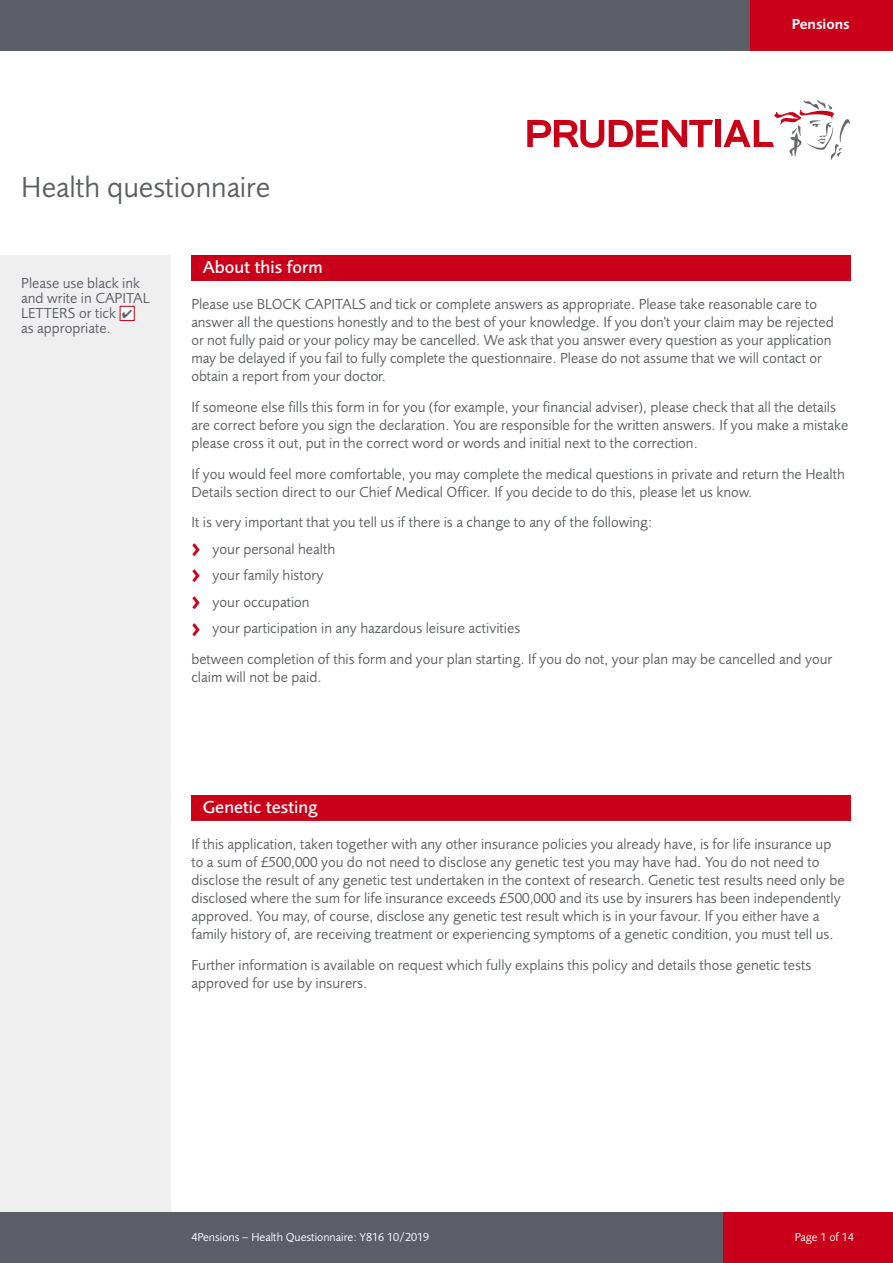
<style>
.page{position:relative;width:893px;height:1263px;background:#fff}
.page>*{position:absolute;margin:0;border:0;box-sizing:border-box;transform-origin:0 0}
.t1{font:30px "Pru Sans";color:#5b5e65}
.t2{font:500 18px "Pru Sans";color:#fff}
.t3{font:15px/18px "Pru Sans";color:#5b5e65}
.t4{font:600 15px "Pru Sans";color:#fff}
.t5{font:12px "Pru Sans";color:#fff}
.s1{font-family:"Meta";font-weight:700;font-size:21px;color:#ca001b}
</style>
<div class="page">
<div style="left:0;top:255px;width:170px;height:1008px;background:#efeff0"></div>
<div style="left:120px;top:307px;width:14px;height:13px;background:#fff"></div>
<div style="left:120px;top:306px;width:15px;height:15px;border:1px solid #ca001b"></div>
<div style="left:191px;top:255px;width:659px;height:26px;background:#ca001b"></div>
<div style="left:0;top:0;width:893px;height:51px;background:#5b5e65"></div>
<div style="left:750px;top:0;width:143px;height:51px;background:#ca001b"></div>
<div style="left:715px;top:120px;width:5px;height:27px;background:#ca0017"></div>
<svg style="left:723px;top:100px;width:127px;height:60px"></svg>
<svg style="left:527px;top:120px;width:186px;height:28px"></svg>
<div style="left:191px;top:795px;width:659px;height:26px;background:#ca001b"></div>
<div style="left:0;top:1212px;width:893px;height:51px;background:#5b5e65"></div>
<div style="left:723px;top:1212px;width:170px;height:51px;background:#ca001b"></div>
<h1 class="t1" style="left:21px;top:176px;width:251px">Health questionnaire</h1>
<p class="t2" style="left:203px;top:260px;width:121px">About this form</p>
<p class="t4" style="left:792px;top:19px;width:60px">Pensions</p>
<p class="t3" style="left:21px;top:277px;width:130px;line-height:15px">Please use black ink and write in CAPITAL<br>LETTERS or tick<br>as appropriate.</p>
<p class="t3" style="left:191px;top:296px;width:644px">Please use BLOCK CAPITALS and tick or complete answers as appropriate. Please take reasonable care to answer all the questions honestly and to the best of your knowledge. If you don't your claim may be rejected or not fully paid or your policy may be cancelled. We ask that you answer every question as your application may be delayed if you fail to fully complete the questionnaire. Please do not assume that we will contact or obtain a report from your doctor.</p>
<p class="t3" style="left:191px;top:399px;width:658px">If someone else fills this form in for you (for example, your financial adviser), please check that all the details are correct before you sign the declaration. You are responsible for the written answers. If you make a mistake please cross it out, put in the correct word or words and initial next to the correction.</p>
<p class="t3" style="left:191px;top:466px;width:655px">If you would feel more comfortable, you may complete the medical questions in private and return the Health<br>Details section direct to our Chief Medical Officer. If you decide to do this, please let us know.</p>
<p class="t3" style="left:191px;top:510px;width:462px;line-height:26.5px">It is very important that you tell us if there is a change to any of the following: <span class="s1">&gt;</span> your personal health<br><span class="s1">&gt;</span> your family history<br><span class="s1">&gt;</span> your occupation<br><span class="s1">&gt;</span> your participation in any hazardous leisure activities</p>
<p class="t3" style="left:191px;top:651px;width:642px">between completion of this form and your plan starting. If you do not, your plan may be cancelled and your claim will not be paid.</p>
<p class="t2" style="left:203px;top:800px;width:116px">Genetic testing</p>
<p class="t3" style="left:191px;top:836px;width:655px">If this application, taken together with any other insurance policies you already have, is for life insurance up to a sum of £500,000 you do not need to disclose any genetic test you may have had. You do not need to disclose the result of any genetic test undertaken in the context of research. Genetic test results need only be disclosed where the sum for life insurance exceeds £500,000 and its use by insurers has been independently approved. You may, of course, disclose any genetic test result which is in your favour. If you either have a family history of, are receiving treatment or experiencing symptoms of a genetic condition, you must tell us.</p>
<p class="t3" style="left:191px;top:957px;width:621px">Further information is available on request which fully explains this policy and details those genetic tests approved for use by insurers.</p>
<p class="t5" style="left:191px;top:1232px;width:239px">4Pensions – Health Questionnaire: Y816 10/2019</p>
<p class="t5" style="left:795px;top:1232px;width:61px">Page 1 of 14</p>
</div>
